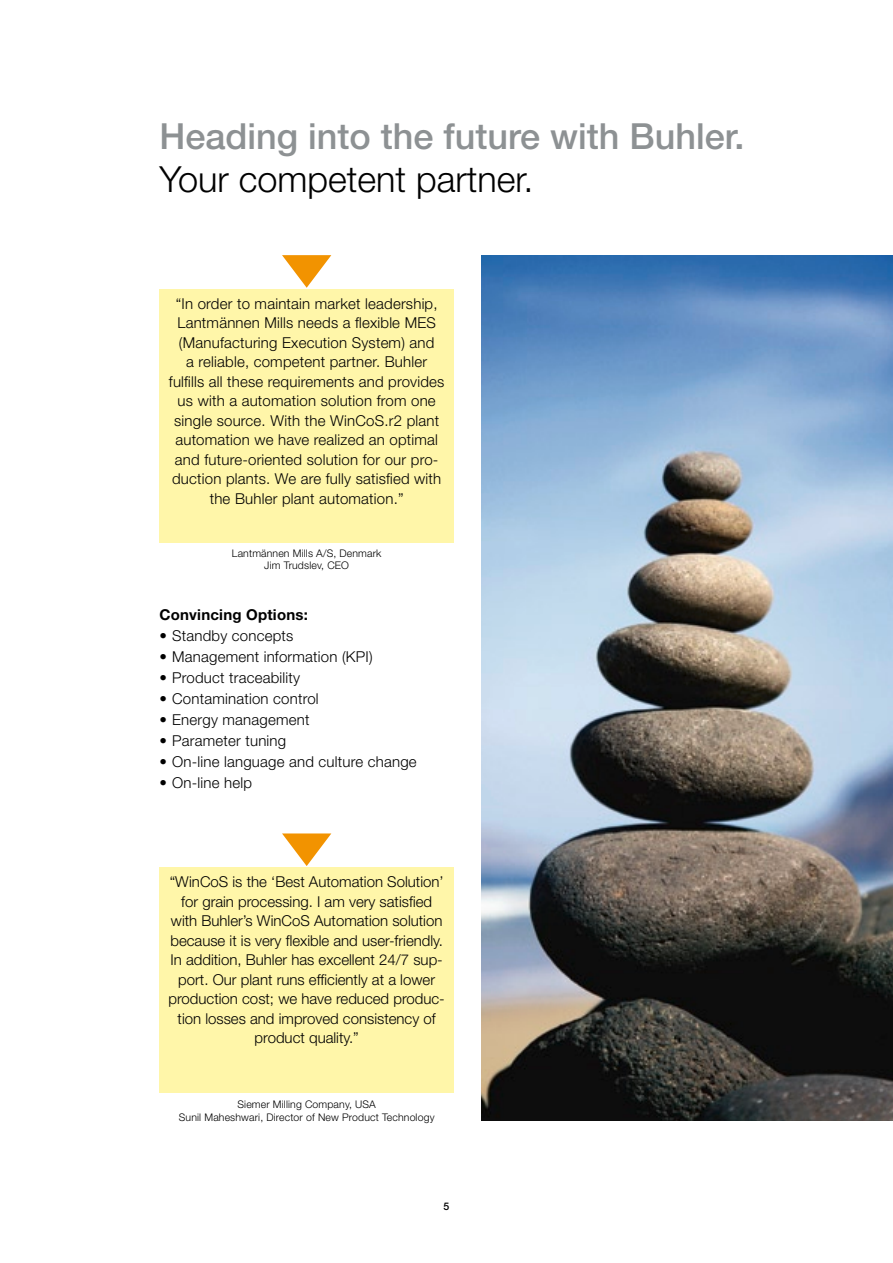
<style>
.page{position:relative;width:893px;height:1263px;background:#fff}
.page>*{position:absolute;margin:0;border:0;box-sizing:border-box;transform-origin:0 0}
.t1{font:500 36px "Helvetica Neue LT";color:#8d9193}
.t2{font:300 36px "Helvetica Neue LT";color:#000}
.t3{font:300 15px/19.5px "Helvetica Neue LT";letter-spacing:.015em;color:#000;text-align:center}
.t4{font:700 15px "Helvetica Neue LT";letter-spacing:.015em;color:#000}
.t5{font:300 10.5px/12.6px "Helvetica Neue LT";letter-spacing:.015em;color:#000;text-align:center}
.t6{font:500 10.5px "Helvetica Neue LT";color:#000}
</style>
<div class="page">
<img style="left:482px;top:255px;width:411px;height:865px">
<svg style="left:282px;top:255px;width:49px;height:33px"></svg>
<div style="left:159px;top:289px;width:295px;height:253px;background:#fff6a9"></div>
<svg style="left:282px;top:833px;width:49px;height:33px"></svg>
<div style="left:159px;top:867px;width:295px;height:226px;background:#fff6a9"></div>
<h1 class="t1" style="left:159px;top:115px;width:586px">Heading into the future with Buhler.</h1>
<h1 class="t2" style="left:159px;top:158px;width:376px">Your competent partner.</h1>
<p class="t3" style="left:169px;top:293px;width:277px">“In order to maintain market leadership, Lantmännen Mills needs a flexible MES (Manufacturing Execution System) and<br>a reliable, competent partner. Buhler fulfills all these requirements and provides us with a automation solution from one single source. With the WinCoS.r2 plant automation we have realized an optimal and future-oriented solution for our pro&shy;duction plants. We are fully satisfied with the Buhler plant automation.”</p>
<p class="t5" style="left:232px;top:546px;width:151px">Lantmännen Mills A/S, Denmark<br>Jim Trudslev, CEO</p>
<p class="t4" style="left:159px;top:605px;width:150px">Convincing Options:</p>
<p class="t3" style="left:159px;top:625px;width:135px">• Standby concepts</p>
<p class="t3" style="left:159px;top:646px;width:215px">• Management information (KPI)</p>
<p class="t3" style="left:159px;top:667px;width:142px">• Product traceability</p>
<p class="t3" style="left:159px;top:688px;width:161px">• Contamination control</p>
<p class="t3" style="left:159px;top:709px;width:152px">• Energy management</p>
<p class="t3" style="left:159px;top:730px;width:128px">• Parameter tuning</p>
<p class="t3" style="left:159px;top:751px;width:259px">• On-line language and culture change</p>
<p class="t3" style="left:159px;top:772px;width:94px">• On-line help</p>
<p class="t3" style="left:169px;top:872px;width:278px">“WinCoS is the ‘Best Automation Solution’ for grain processing. I am very satisfied with Buhler’s WinCoS Automation solution because it is very flexible and user-friendly.<br>In addition, Buhler has excellent 24/7 sup&shy;port. Our plant runs efficiently at a lower production cost; we have reduced produc&shy;tion losses and improved consistency of product quality.”</p>
<p class="t5" style="left:179px;top:1098px;width:257px">Siemer Milling Company, USA<br>Sunil Maheshwari, Director of New Product Technology</p>
<p class="t6" style="left:444px;top:1199px;width:7px">5</p>
</div>
